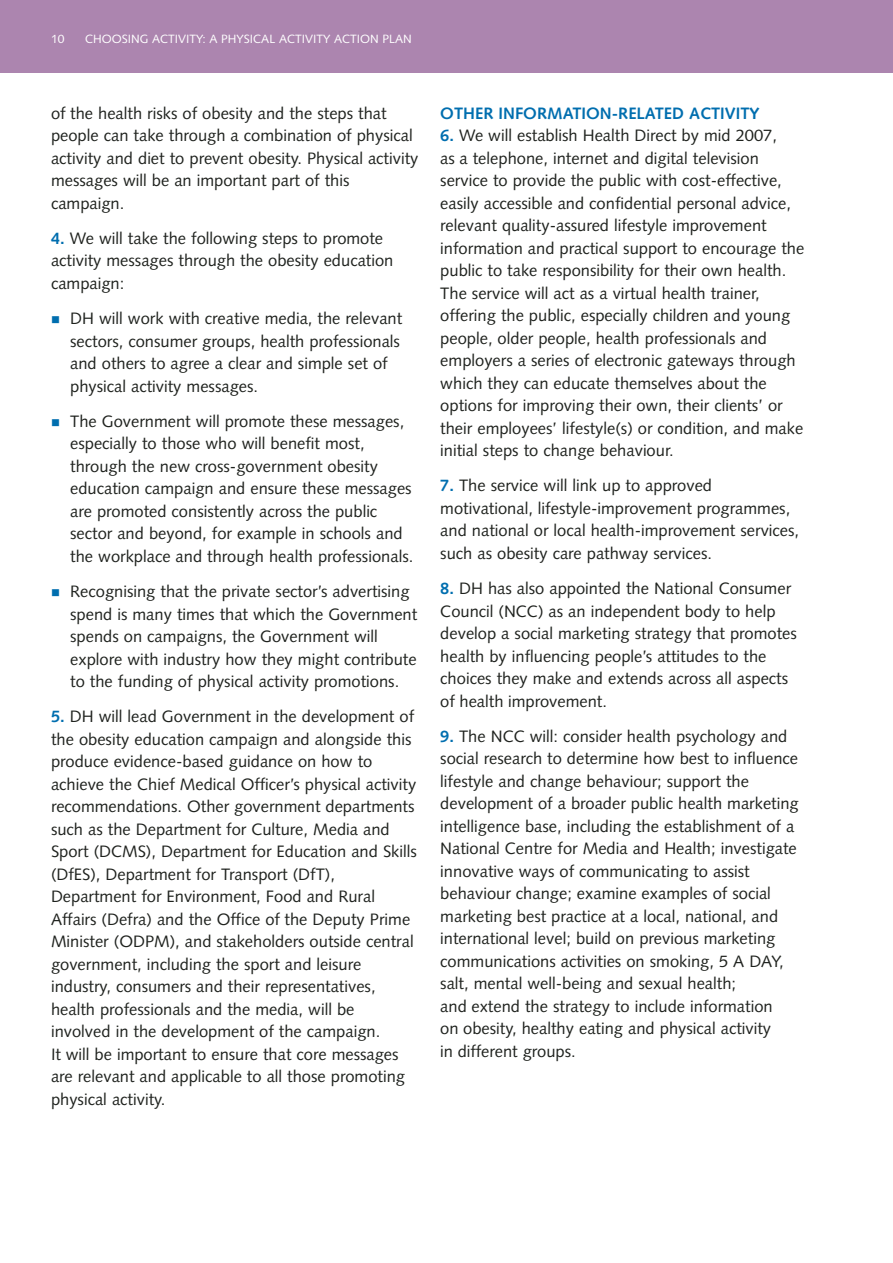
<style>
.page{position:relative;width:893px;height:1263px;background:#fff}
.page>*{position:absolute;margin:0;border:0;box-sizing:border-box;transform-origin:0 0}
.t1{font:16.5px/22.5px "Syntax";color:#1f221e}
.t2{font:700 16.5px "Syntax";color:#006eaf}
.t3{font:12px "Syntax";color:#fff}
.s1{font-weight:700;color:#006eaf}
</style>
<div class="page">
<div style="left:0;top:0;width:892px;height:72px;background:#ac85af"></div>
<p class="t3" style="left:51px;top:34px;width:15px">10</p>
<p class="t3" style="left:85px;top:34px;width:328px">CHOOSING ACTIVITY: A PHYSICAL ACTIVITY ACTION PLAN</p>
<p class="t1" style="left:51px;top:103px;width:369px">of the health risks of obesity and the steps that people can take through a combination of physical activity and diet to prevent obesity. Physical activity messages will be an important part of this campaign.</p>
<p class="t1" style="left:51px;top:229px;width:344px"><span class="s1">4.</span> We will take the following steps to promote activity messages through the obesity education campaign:</p>
<p class="t1" style="left:70px;top:309px;width:333px">DH will work with creative media, the relevant sectors, consumer groups, health professionals and others to agree a clear and simple set of physical activity messages.</p>
<p class="t1" style="left:70px;top:412px;width:344px">The Government will promote these messages, especially to those who will benefit most, through the new cross-government obesity education campaign and ensure these messages are promoted consistently across the public sector and beyond, for example in schools and the workplace and through health professionals.</p>
<p class="t1" style="left:70px;top:582px;width:348px">Recognising that the private sector’s advertising spend is many times that which the Government spends on campaigns, the Government will explore with industry how they might contribute to the funding of physical activity promotions.</p>
<p class="t1" style="left:51px;top:707px;width:367px"><span class="s1">5.</span> DH will lead Government in the development of the obesity education campaign and alongside this produce evidence-based guidance on how to achieve the Chief Medical Officer’s physical activity recommendations. Other government departments such as the Department for Culture, Media and Sport (DCMS), Department for Education and Skills (DfES), Department for Transport (DfT), Department for Environment, Food and Rural Affairs (Defra) and the Office of the Deputy Prime Minister (ODPM), and stakeholders outside central government, including the sport and leisure industry, consumers and their representatives, health professionals and the media, will be involved in the development of the campaign.<br>It will be important to ensure that core messages are relevant and applicable to all those promoting physical activity.</p>
<h2 class="t2" style="left:440px;top:106px;width:321px">OTHER INFORMATION-RELATED ACTIVITY</h2>
<p class="t1" style="left:440px;top:126px;width:365px"><span class="s1">6.</span> We will establish Health Direct by mid 2007,<br>as a telephone, internet and digital television service to provide the public with cost-effective, easily accessible and confidential personal advice, relevant quality-assured lifestyle improvement information and practical support to encourage the public to take responsibility for their own health.<br>The service will act as a virtual health trainer, offering the public, especially children and young people, older people, health professionals and employers a series of electronic gateways through which they can educate themselves about the options for improving their own, their clients’ or their employees’ lifestyle(s) or condition, and make initial steps to change behaviour.</p>
<p class="t1" style="left:440px;top:476px;width:360px"><span class="s1">7.</span> The service will link up to approved motivational, lifestyle-improvement programmes, and national or local health-improvement services, such as obesity care pathway services.</p>
<p class="t1" style="left:440px;top:579px;width:358px"><span class="s1">8.</span> DH has also appointed the National Consumer Council (NCC) as an independent body to help develop a social marketing strategy that promotes health by influencing people’s attitudes to the choices they make and extends across all aspects of health improvement.</p>
<p class="t1" style="left:440px;top:727px;width:360px"><span class="s1">9.</span> The NCC will: consider health psychology and social research to determine how best to influence lifestyle and change behaviour; support the development of a broader public health marketing intelligence base, including the establishment of a National Centre for Media and Health; investigate innovative ways of communicating to assist behaviour change; examine examples of social marketing best practice at a local, national, and international level; build on previous marketing communications activities on smoking, 5 A DAY, salt, mental well-being and sexual health;<br>and extend the strategy to include information<br>on obesity, healthy eating and physical activity<br>in different groups.</p>
</div>
